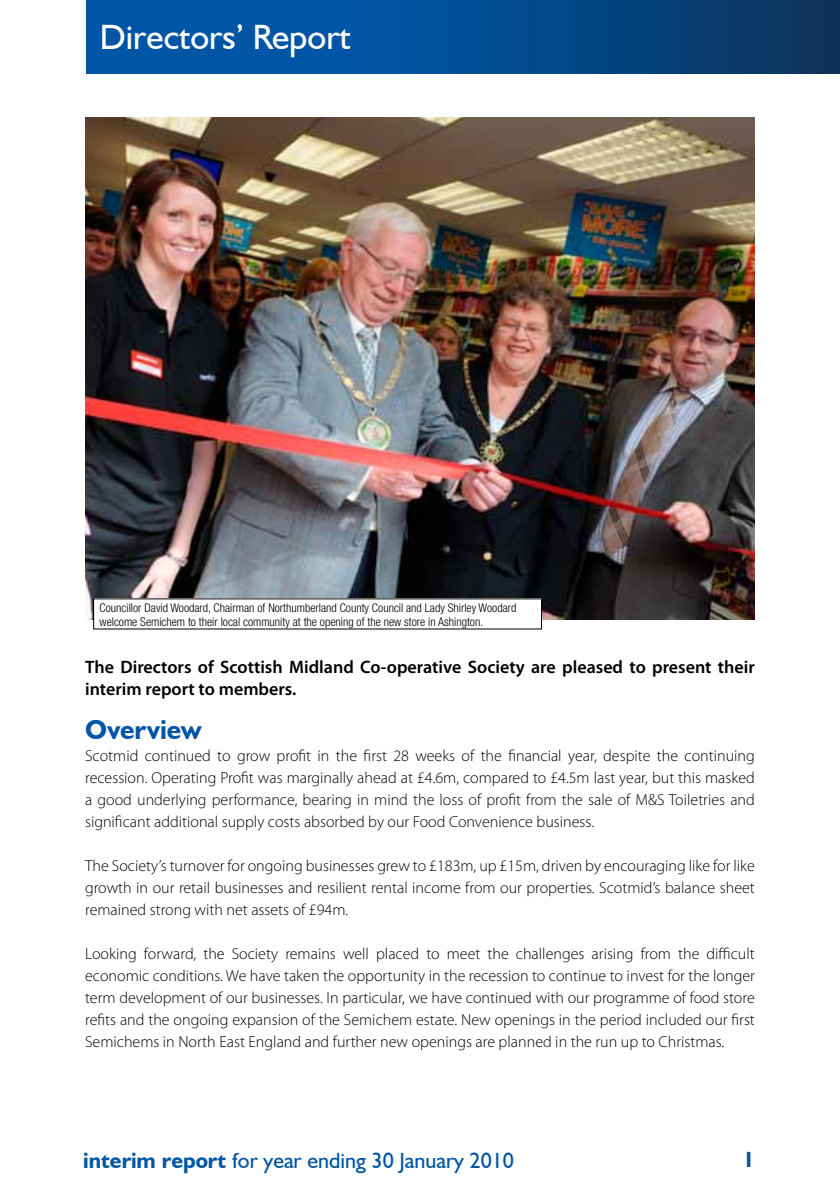
<style>
.page{position:relative;width:840px;height:1191px;background:#fff}
.page>*{position:absolute;margin:0;border:0;box-sizing:border-box;transform-origin:0 0}
.t1{font:35.2px "Humanist 521 BT";color:#fff}
.t2{font:700 27.2px "Humanist 521 BT";color:#0055a5}
.t3{font:22px "Humanist 521 BT";color:#0055a5}
.t4{font:700 22px "Humanist 521 BT";color:#0055a5}
.t5{font:600 18px/22px "Myriad Pro";color:#000}
.t6{font:300 16px/22px "Myriad Pro";color:#000;text-align:justify}
.t7{font:300 condensed 12px/14px "Helvetica Neue";color:#000}
.s1{font-weight:700}
</style>
<div class="page">
<img style="left:85px;top:118px;width:669px;height:501px">
<svg style="left:86px;top:0;width:753px;height:74px;background:#024a8d"></svg>
<div style="left:94px;top:599px;width:447px;height:30px;background:#fff"></div>
<h1 class="t1" style="left:100px;top:16px;width:252px">Directors’ Report</h1>
<p class="t7" style="left:99px;top:600px;width:418px">Councillor David Woodard, Chairman of Northumberland County Council and Lady Shirley Woodard welcome Semichem to their local community at the opening of the new store in Ashington.</p>
<p class="t5" style="left:85px;top:655px;width:671px">The Directors of Scottish Midland Co-operative Society are pleased to present their interim report to members.</p>
<h2 class="t2" style="left:85px;top:713px;width:118px">Overview</h2>
<p class="t6" style="left:85px;top:744px;width:671px">Scotmid continued to grow profit in the first 28 weeks of the financial year, despite the continuing recession. Operating Profit was marginally ahead at £4.6m, compared to £4.5m last year, but this masked a good underlying performance, bearing in mind the loss of profit from the sale of M&amp;S Toiletries and significant additional supply costs absorbed by our Food Convenience business.</p>
<p class="t6" style="left:85px;top:854px;width:670px">The Society’s turnover for ongoing businesses grew to £183m, up £15m, driven by encouraging like for like growth in our retail businesses and resilient rental income from our properties. Scotmid’s balance sheet remained strong with net assets of £94m.</p>
<p class="t6" style="left:85px;top:942px;width:671px">Looking forward, the Society remains well placed to meet the challenges arising from the difficult economic conditions. We have taken the opportunity in the recession to continue to invest for the longer term development of our businesses. In particular, we have continued with our programme of food store refits and the ongoing expansion of the Semichem estate. New openings in the period included our first Semichems in North East England and further new openings are planned in the run up to Christmas.</p>
<h3 class="t3" style="left:83px;top:1147px;width:432px"><span class="s1">interim report</span> for year ending 30 January 2010</h3>
<h3 class="t4" style="left:742px;top:1145px;width:13px">1</h3>
</div>
